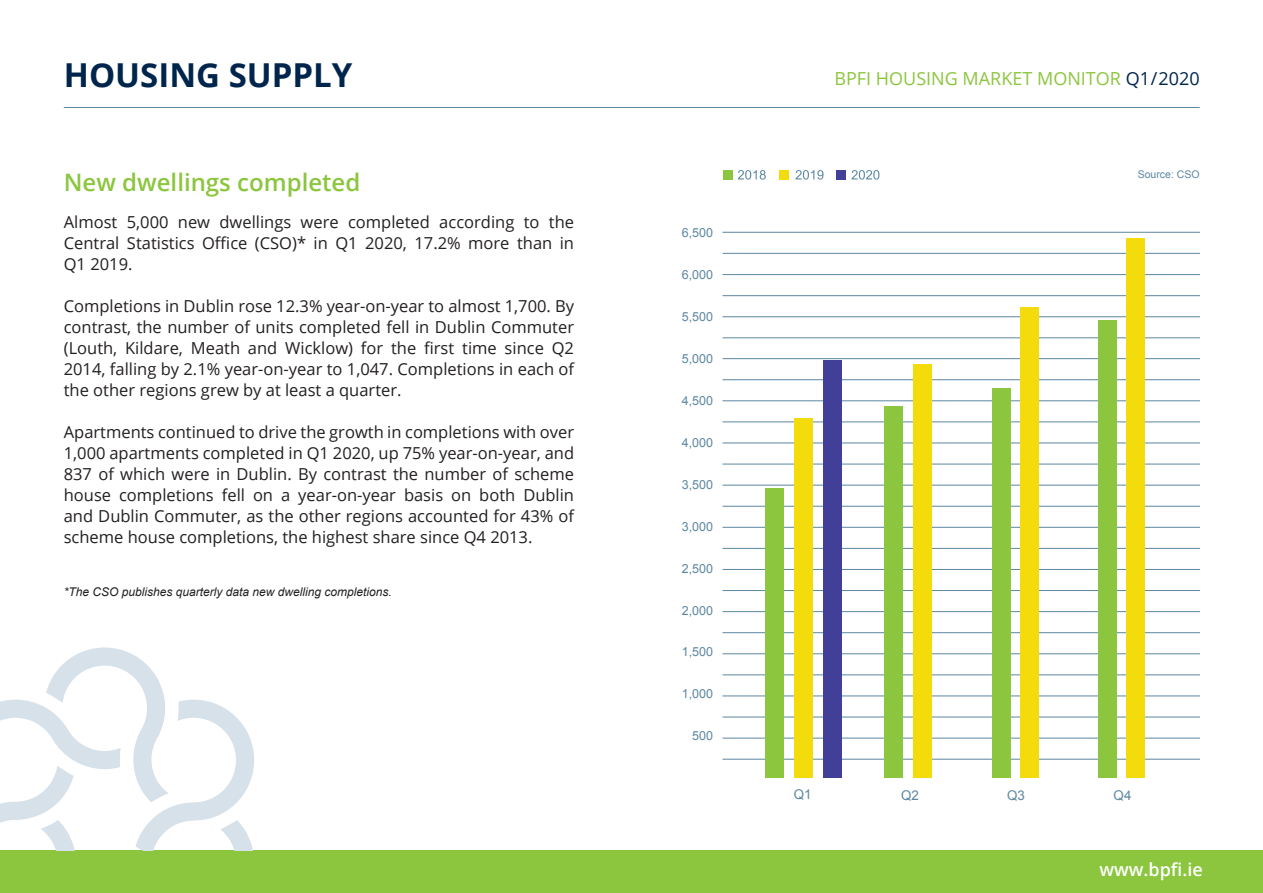
<style>
.page{position:relative;width:1263px;height:893px;background:#fff}
.page>*{position:absolute;margin:0;border:0;box-sizing:border-box;transform-origin:0 0}
.t1{font:700 33px "Open Sans";color:#00254c}
.t2{font:600 24px "Open Sans";color:#8bc63e}
.t3{font:18px "Open Sans";color:#8bc63e}
.t4{font:600 18px "Open Sans";color:#fff}
.t5{font:16.5px/21px "Open Sans";color:#231f20;text-align:justify}
.t6{font:13.35px "Arial";color:#5c87a1}
.t7{font:12.45px "Arial";color:#5c87a1}
.t8{font:italic 12px "Arial";color:#231f20}
.t9{font:10.5px "Arial";color:#5c87a1}
.s1{color:#00254c}
</style>
<div class="page">
<div style="left:0;top:850px;width:1263px;height:43px;background:#8bc63e"></div>
<svg style="left:0;top:647px;width:254px;height:203px"></svg>
<hr style="left:64px;top:107px;width:1135px;height:1px;background:#5c87a1">
<hr style="left:722px;top:738px;width:477px;height:1px;background:#5c87a1">
<hr style="left:722px;top:759px;width:477px;height:1px;background:#5c87a1">
<hr style="left:722px;top:717px;width:477px;height:1px;background:#5c87a1">
<hr style="left:722px;top:696px;width:477px;height:1px;background:#5c87a1">
<hr style="left:722px;top:675px;width:477px;height:1px;background:#5c87a1">
<hr style="left:722px;top:653px;width:477px;height:1px;background:#5c87a1">
<hr style="left:722px;top:632px;width:477px;height:1px;background:#5c87a1">
<hr style="left:722px;top:611px;width:477px;height:1px;background:#5c87a1">
<hr style="left:722px;top:590px;width:477px;height:1px;background:#5c87a1">
<hr style="left:722px;top:569px;width:477px;height:1px;background:#5c87a1">
<hr style="left:722px;top:548px;width:477px;height:1px;background:#5c87a1">
<hr style="left:722px;top:527px;width:477px;height:1px;background:#5c87a1">
<hr style="left:722px;top:506px;width:477px;height:1px;background:#5c87a1">
<hr style="left:722px;top:485px;width:477px;height:1px;background:#5c87a1">
<hr style="left:722px;top:464px;width:477px;height:1px;background:#5c87a1">
<hr style="left:722px;top:443px;width:477px;height:1px;background:#5c87a1">
<hr style="left:722px;top:422px;width:477px;height:1px;background:#5c87a1">
<hr style="left:722px;top:401px;width:477px;height:1px;background:#5c87a1">
<hr style="left:722px;top:379px;width:477px;height:1px;background:#5c87a1">
<hr style="left:722px;top:358px;width:477px;height:1px;background:#5c87a1">
<hr style="left:722px;top:338px;width:477px;height:1px;background:#5c87a1">
<hr style="left:722px;top:316px;width:477px;height:1px;background:#5c87a1">
<hr style="left:722px;top:295px;width:477px;height:1px;background:#5c87a1">
<hr style="left:722px;top:274px;width:477px;height:1px;background:#5c87a1">
<hr style="left:722px;top:253px;width:477px;height:1px;background:#5c87a1">
<hr style="left:722px;top:232px;width:477px;height:1px;background:#5c87a1">
<div style="left:794px;top:418px;width:19px;height:360px;background:#f4db0b"></div>
<div style="left:913px;top:364px;width:19px;height:414px;background:#f4db0b"></div>
<div style="left:1020px;top:307px;width:19px;height:471px;background:#f4db0b"></div>
<div style="left:765px;top:489px;width:18px;height:289px;background:#8bc63e"></div>
<div style="left:823px;top:361px;width:19px;height:417px;background:#423f98"></div>
<div style="left:884px;top:407px;width:19px;height:371px;background:#8bc63e"></div>
<div style="left:992px;top:388px;width:19px;height:390px;background:#8bc63e"></div>
<div style="left:1098px;top:320px;width:19px;height:458px;background:#8bc63e"></div>
<div style="left:1126px;top:238px;width:19px;height:540px;background:#f4db0b"></div>
<div style="left:723px;top:170px;width:9px;height:10px;background:#8bc63e"></div>
<div style="left:780px;top:170px;width:9px;height:10px;background:#f4db0b"></div>
<div style="left:836px;top:170px;width:10px;height:10px;background:#423f98"></div>
<svg style="left:738px;top:170px;width:28px;height:10px"></svg>
<svg style="left:795px;top:170px;width:28px;height:10px"></svg>
<svg style="left:851px;top:170px;width:28px;height:10px"></svg>
<p class="t1" style="left:64px;top:51px;width:290px">HOUSING SUPPLY</p>
<p class="t2" style="left:64px;top:166px;width:298px">New dwellings completed</p>
<p class="t5" style="left:64px;top:211px;width:512px">Almost 5,000 new dwellings were completed according to the Central Statistics Office (CSO)* in Q1 2020, 17.2% more than in Q1 2019.</p>
<p class="t5" style="left:64px;top:295px;width:512px">Completions in Dublin rose 12.3% year-on-year to almost 1,700. By contrast, the number of units completed fell in Dublin Commuter (Louth, Kildare, Meath and Wicklow) for the first time since Q2<br>2014, falling by 2.1% year-on-year to 1,047. Completions in each of the other regions grew by at least a quarter.</p>
<p class="t5" style="left:64px;top:421px;width:512px">Apartments continued to drive the growth in completions with over 1,000 apartments completed in Q1 2020, up 75% year-on-year, and 837 of which were in Dublin. By contrast the number of scheme house completions fell on a year-on-year basis on both Dublin and Dublin Commuter, as the other regions accounted for 43% of scheme house completions, the highest share since Q4 2013.</p>
<p class="t8" style="left:64px;top:584px;width:330px">*The CSO publishes quarterly data new dwelling completions.</p>
<p class="t7" style="left:682px;top:224px;width:33px">6,500</p>
<p class="t7" style="left:682px;top:266px;width:33px">6,000</p>
<p class="t7" style="left:682px;top:309px;width:33px">5,500</p>
<p class="t7" style="left:682px;top:351px;width:33px">5,000</p>
<p class="t7" style="left:682px;top:393px;width:33px">4,500</p>
<p class="t7" style="left:682px;top:434px;width:33px">4,000</p>
<p class="t7" style="left:682px;top:477px;width:33px">3,500</p>
<p class="t7" style="left:682px;top:518px;width:33px">3,000</p>
<p class="t7" style="left:682px;top:560px;width:33px">2,500</p>
<p class="t7" style="left:682px;top:602px;width:33px">2,000</p>
<p class="t7" style="left:682px;top:644px;width:33px">1,500</p>
<p class="t7" style="left:682px;top:686px;width:33px">1,000</p>
<p class="t7" style="left:692px;top:728px;width:22px">500</p>
<p class="t3" style="left:834px;top:66px;width:367px">BPFI HOUSING MARKET MONITOR <span class="s1">Q1/2020</span></p>
<p class="t9" style="left:1138px;top:167px;width:63px">Source: CSO</p>
<p class="t6" style="left:794px;top:786px;width:19px">Q1</p>
<p class="t6" style="left:901px;top:786px;width:19px">Q2</p>
<p class="t6" style="left:1007px;top:786px;width:19px">Q3</p>
<p class="t6" style="left:1114px;top:786px;width:19px">Q4</p>
<p class="t4" style="left:1099px;top:857px;width:105px">www.bpfi.ie</p>
</div>
